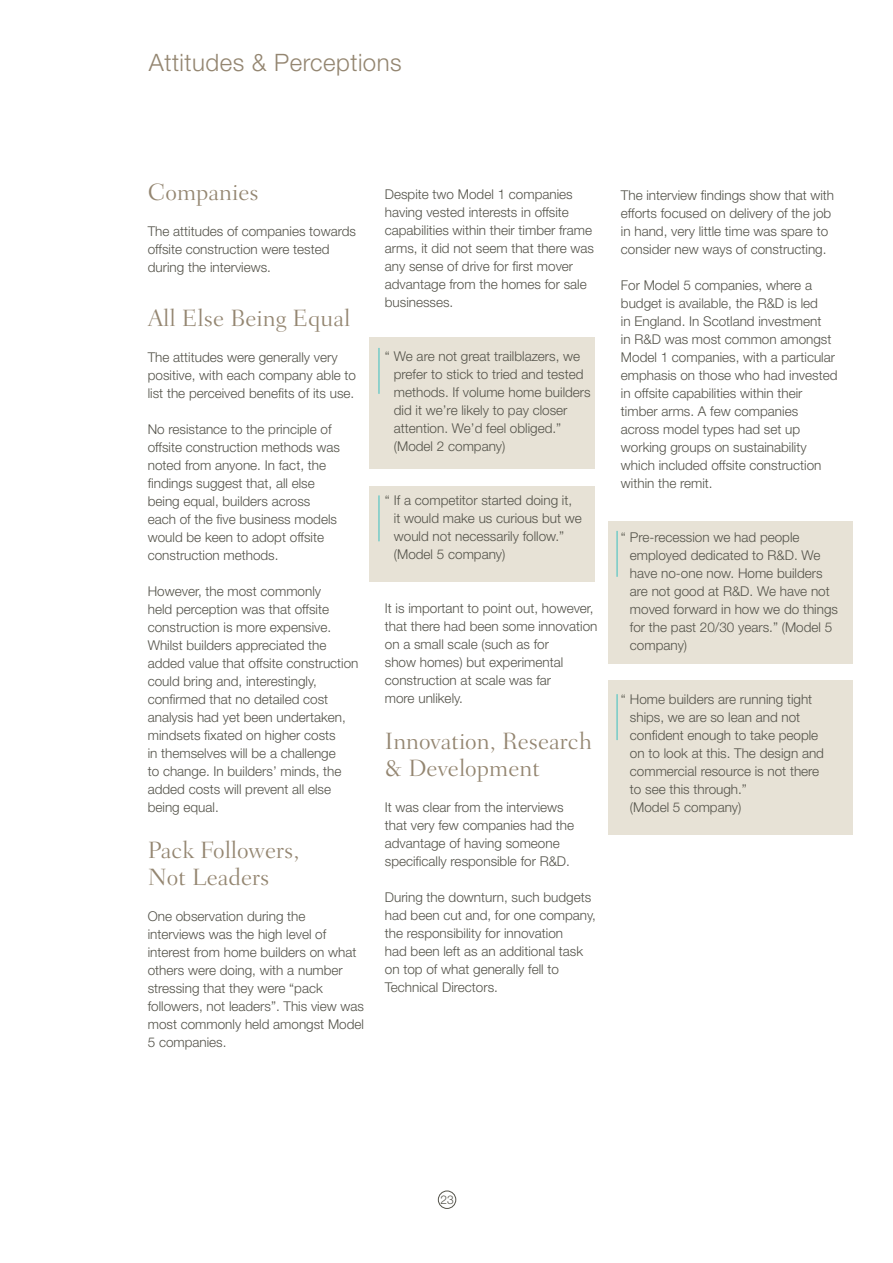
<style>
.page{position:relative;width:893px;height:1263px;background:#fff}
.page>*{position:absolute;margin:0;border:0;box-sizing:border-box;transform-origin:0 0}
.t1{font:300 24px/27px "Fairfield LT Std";color:#948671}
.t2{font:300 24px "Helvetica Neue LT Std";letter-spacing:.02em;color:#948671}
.t3{font:300 13.5px/18px "Helvetica Neue LT Std";color:#54534a}
.t4{font:300 12px "Helvetica Neue LT Std";color:#54534a}
</style>
<div class="page">
<div style="left:370px;top:337px;width:225px;height:132px;background:#e7e2d6"></div>
<div style="left:370px;top:486px;width:225px;height:95px;background:#e7e2d6"></div>
<div style="left:608px;top:521px;width:245px;height:142px;background:#e7e2d6"></div>
<div style="left:608px;top:680px;width:245px;height:154px;background:#e7e2d6"></div>
<hr style="left:378px;top:348px;width:2px;height:46px;background:#74cbc8">
<hr style="left:378px;top:495px;width:2px;height:46px;background:#74cbc8">
<hr style="left:616px;top:531px;width:2px;height:46px;background:#74cbc8">
<hr style="left:616px;top:694px;width:2px;height:46px;background:#74cbc8">
<div style="left:438px;top:1191px;width:18px;height:18px;border:1px solid #54534a;border-radius:50%"></div>
<h1 class="t2" style="left:149px;top:48px;width:254px">Attitudes &amp; Perceptions</h1>
<h1 class="t1" style="left:148px;top:179px;width:113px">Companies</h1>
<p class="t3" style="left:148px;top:222px;width:210px">The attitudes of companies towards offsite construction were tested during the interviews.</p>
<h1 class="t1" style="left:148px;top:305px;width:204px">All Else Being Equal</h1>
<p class="t3" style="left:148px;top:348px;width:210px">The attitudes were generally very positive, with each company able to list the perceived benefits of its use.</p>
<p class="t3" style="left:148px;top:420px;width:194px">No resistance to the principle of offsite construction methods was noted from anyone. In fact, the findings suggest that, all else being equal, builders across each of the five business models would be keen to adopt offsite construction methods.</p>
<p class="t3" style="left:148px;top:582px;width:212px">However, the most commonly<br>held perception was that offsite construction is more expensive.<br>Whilst builders appreciated the added value that offsite construction could bring and, interestingly, confirmed that no detailed cost analysis had yet been undertaken, mindsets fixated on higher costs<br>in themselves will be a challenge<br>to change. In builders’ minds, the added costs will prevent all else being equal.</p>
<h1 class="t1" style="left:148px;top:836px;width:153px">Pack Followers,<br>Not Leaders</h1>
<p class="t3" style="left:148px;top:906px;width:218px">One observation during the interviews was the high level of interest from home builders on what others were doing, with a number stressing that they were “pack followers, not leaders”. This view was most commonly held amongst Model<br>5 companies.</p>
<p class="t3" style="left:385px;top:185px;width:211px">Despite two Model 1 companies having vested interests in offsite capabilities within their timber frame arms, it did not seem that there was any sense of drive for first mover advantage from the homes for sale businesses.</p>
<p class="t3" style="left:394px;top:347px;width:198px;text-indent:-9px">“ We are not great trailblazers, we prefer to stick to tried and tested methods. If volume home builders did it we’re likely to pay closer attention. We’d feel obliged.” (Model 2 company)</p>
<p class="t3" style="left:394px;top:491px;width:190px;text-indent:-9px">“ If a competitor started doing it, it would make us curious but we would not necessarily follow.” (Model 5 company)</p>
<p class="t3" style="left:385px;top:599px;width:214px">It is important to point out, however, that there had been some innovation on a small scale (such as for<br>show homes) but experimental construction at scale was far<br>more unlikely.</p>
<h1 class="t1" style="left:385px;top:727px;width:209px">Innovation, Research &amp; Development</h1>
<p class="t3" style="left:385px;top:797px;width:191px">It was clear from the interviews that very few companies had the advantage of having someone specifically responsible for R&amp;D.</p>
<p class="t3" style="left:385px;top:887px;width:213px">During the downturn, such budgets had been cut and, for one company, the responsibility for innovation<br>had been left as an additional task on top of what generally fell to<br>Technical Directors.</p>
<p class="t3" style="left:621px;top:186px;width:215px">The interview findings show that with efforts focused on delivery of the job in hand, very little time was spare to consider new ways of constructing.</p>
<p class="t3" style="left:621px;top:276px;width:218px">For Model 5 companies, where a budget is available, the R&amp;D is led<br>in England. In Scotland investment<br>in R&amp;D was most common amongst<br>Model 1 companies, with a particular emphasis on those who had invested in offsite capabilities within their timber arms. A few companies across model types had set up working groups on sustainability which included offsite construction within the remit.</p>
<p class="t3" style="left:630px;top:528px;width:210px;text-indent:-9px">“ Pre-recession we had people employed dedicated to R&amp;D. We have no-one now. Home builders are not good at R&amp;D. We have not moved forward in how we do things for the past 20/30 years.” (Model 5 company)</p>
<p class="t3" style="left:630px;top:689px;width:196px;text-indent:-9px">“ Home builders are running tight ships, we are so lean and not confident enough to take people on to look at this. The design and commercial resource is not there to see this through.”<br>(Model 5 company)</p>
<p class="t4" style="left:441px;top:1192px;width:15px">23</p>
</div>
